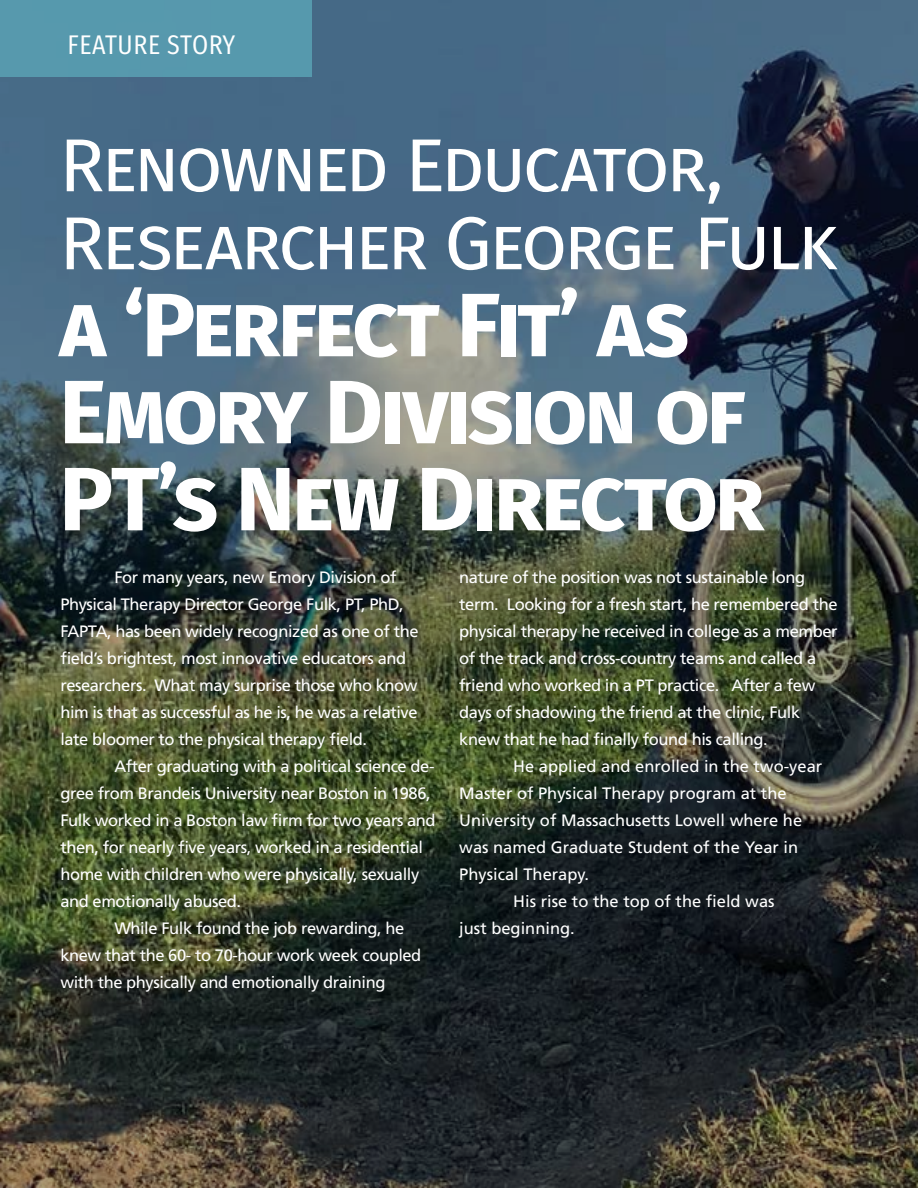
<style>
.page{position:relative;width:918px;height:1188px;background:#fff}
.page>*{position:absolute;margin:0;border:0;box-sizing:border-box;transform-origin:0 0}
.t1{font:700 90px/87px "Fira Sans";letter-spacing:-.045em;color:#fff}
.t2{font:75px/78px "Fira Sans";letter-spacing:-.05em;color:#fff}
.t3{font:27px "Fira Sans Condensed";letter-spacing:.02em;color:#fff}
.t4{font:16.5px/27px "Frutiger LT Std";letter-spacing:-.025em;color:#fff}
.t5{font:16.5px "Frutiger LT Std";color:#fff}
</style>
<div class="page">
<img style="left:0;top:0;width:918px;height:1188px">
<div style="left:0;top:0;width:311px;height:76px;background:#5699ad"></div>
<h3 class="t3" style="left:67px;top:20px;width:169px">FEATURE STORY</h3>
<h2 class="t2" style="left:59px;top:124px;width:780px">Renowned Educator,<br>Researcher George Fulk</h2>
<h1 class="t1" style="left:59px;top:275px;width:707px">a ‘Perfect Fit’ as<br>Emory Division of<br>PT’s New Director</h1>
<p class="t4" style="left:60px;top:564px;width:360px;text-indent:54px">For many years, new Emory Division of Physical Therapy Director George Fulk, PT, PhD, FAPTA, has been widely recognized as one of the field’s brightest, most innovative educators and researchers. What may surprise those who know him is that as successful as he is, he was a relative late bloomer to the physical therapy field.</p>
<p class="t4" style="left:114px;top:753px;width:322px">After graduating with a political science de-</p>
<p class="t4" style="left:60px;top:780px;width:372px">gree from Brandeis University near Boston in 1986,</p>
<p class="t4" style="left:60px;top:807px;width:377px">Fulk worked in a Boston law firm for two years and</p>
<p class="t4" style="left:60px;top:834px;width:364px">then, for nearly five years, worked in a residential</p>
<p class="t4" style="left:60px;top:861px;width:360px">home with children who were physically, sexually</p>
<p class="t4" style="left:60px;top:888px;width:182px">and emotionally abused.</p>
<p class="t4" style="left:114px;top:915px;width:292px">While Fulk found the job rewarding, he</p>
<p class="t4" style="left:60px;top:942px;width:363px">knew that the 60- to 70-hour work week coupled</p>
<p class="t4" style="left:60px;top:969px;width:327px">with the physically and emotionally draining</p>
<p class="t4" style="left:459px;top:564px;width:380px">nature of the position was not sustainable long term. Looking for a fresh start, he remembered the physical therapy he received in college as a member of the track and cross-country teams and called a friend who worked in a PT practice. After a few days of shadowing the friend at the clinic, Fulk knew that he had finally found his calling.</p>
<p class="t5" style="left:513px;top:756px;width:310px">He applied and enrolled in the two-year</p>
<p class="t5" style="left:459px;top:783px;width:329px">Master of Physical Therapy program at the</p>
<p class="t5" style="left:459px;top:810px;width:344px">University of Massachusetts Lowell where he</p>
<p class="t5" style="left:459px;top:837px;width:340px">was named Graduate Student of the Year in</p>
<p class="t5" style="left:459px;top:864px;width:131px">Physical Therapy.</p>
<p class="t5" style="left:513px;top:891px;width:263px">His rise to the top of the field was</p>
<p class="t5" style="left:459px;top:918px;width:117px">just beginning.</p>
</div>
